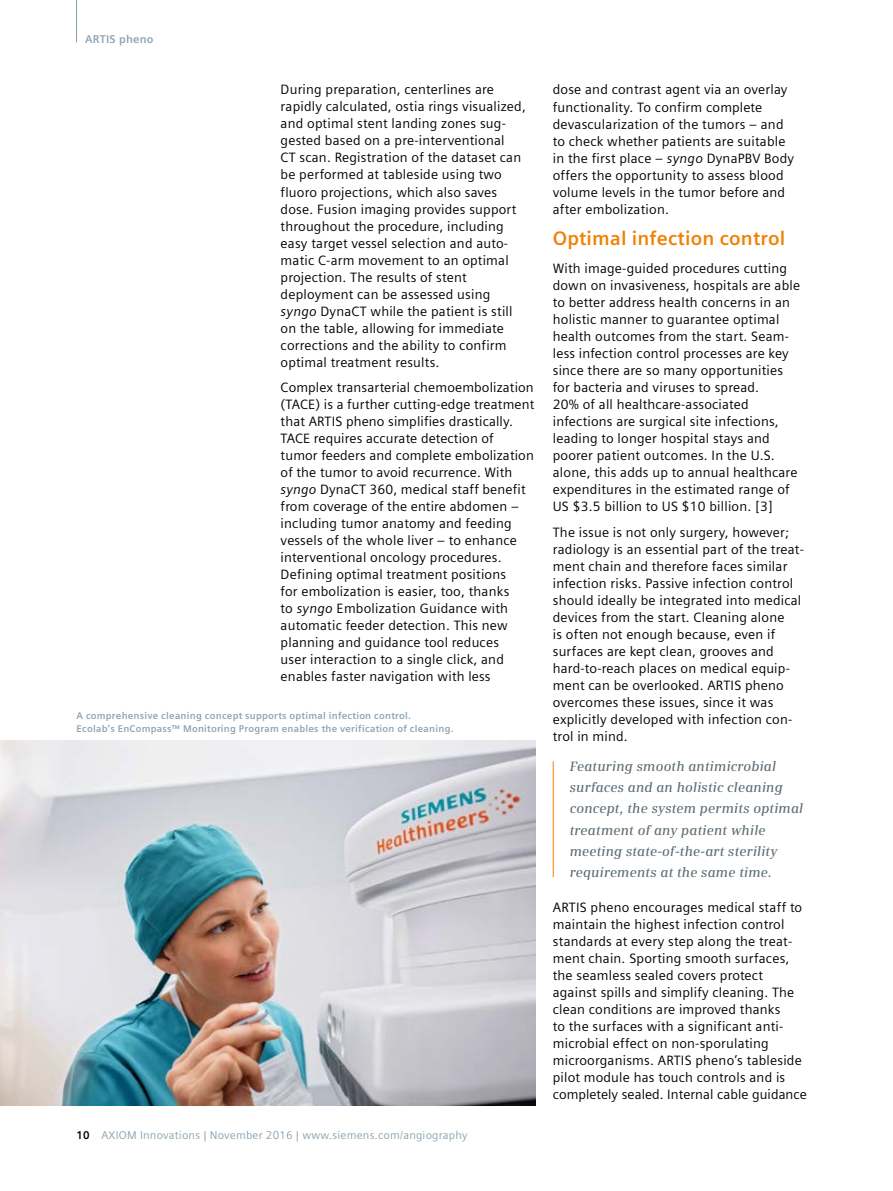
<style>
.page{position:relative;width:893px;height:1191px;background:#fff}
.page>*{position:absolute;margin:0;border:0;box-sizing:border-box;transform-origin:0 0}
.t1{font:700 19.5px "Siemens Sans";letter-spacing:.01em;color:#f08100}
.t2{font:13.5px/17px "Siemens Sans";letter-spacing:.015em;color:#000}
.t3{font:italic 600 13.5px/21.3px "Siemens Serif";letter-spacing:.015em;color:#5f6d75}
.t4{font:11.25px "Siemens Sans";letter-spacing:.02em;color:#8ca3b0}
.t5{font:700 11.25px "Siemens Sans";letter-spacing:.02em;color:#8ca3b0}
.t6{font:700 9.75px/12.8px "Siemens Sans";letter-spacing:.025em;color:#8ca3b0}
.s1{font-style:italic}
.s2{font-weight:700;color:#000}
</style>
<div class="page">
<hr style="left:553px;top:761px;width:1px;height:116px;background:#f08100">
<img style="left:0;top:740px;width:536px;height:366px">
<hr style="left:76px;top:0;width:1px;height:43px;background:#8ca3b0">
<p class="t5" style="left:85px;top:32px;width:70px">ARTIS pheno</p>
<p class="t2" style="left:281px;top:81px;width:247px">During preparation, centerlines are rapidly calculated, ostia rings visualized, and optimal stent landing zones sug&shy;gested based on a pre-interventional<br>CT scan. Registration of the dataset can be performed at tableside using two fluoro projections, which also saves dose. Fusion imaging provides support throughout the procedure, including easy target vessel selection and auto&shy;matic C-arm movement to an optimal projection. The results of stent deployment can be assessed using <span class="s1">syngo</span> DynaCT while the patient is still on the table, allowing for immediate corrections and the ability to confirm optimal treatment results.</p>
<p class="t2" style="left:281px;top:379px;width:255px">Complex transarterial chemoembolization (TACE) is a further cutting-edge treatment that ARTIS pheno simplifies drastically.<br>TACE requires accurate detection of<br>tumor feeders and complete embolization of the tumor to avoid recurrence. With <span class="s1">syngo</span> DynaCT 360, medical staff benefit from coverage of the entire abdomen – including tumor anatomy and feeding vessels of the whole liver – to enhance interventional oncology procedures.<br>Defining optimal treatment positions<br>for embolization is easier, too, thanks<br>to <span class="s1">syngo</span> Embolization Guidance with automatic feeder detection. This new planning and guidance tool reduces<br>user interaction to a single click, and enables faster navigation with less</p>
<p class="t6" style="left:77px;top:709px;width:379px">A comprehensive cleaning concept supports optimal infection control.<br>Ecolab’s EnCompass™ Monitoring Program enables the verification of cleaning.</p>
<p class="t4" style="left:77px;top:1129px;width:392px"><span class="s2">10</span> AXIOM Innovations | November 2016 | www.siemens.com/angiography</p>
<p class="t2" style="left:553px;top:81px;width:243px">dose and contrast agent via an overlay functionality. To confirm complete devascularization of the tumors – and to check whether patients are suitable in the first place – <span class="s1">syngo</span> DynaPBV Body offers the opportunity to assess blood volume levels in the tumor before and after embolization.</p>
<h1 class="t1" style="left:553px;top:228px;width:234px">Optimal infection control</h1>
<p class="t2" style="left:553px;top:260px;width:249px">With image-guided procedures cutting down on invasiveness, hospitals are able to better address health concerns in an holistic manner to guarantee optimal health outcomes from the start. Seam&shy;less infection control processes are key since there are so many opportunities for bacteria and viruses to spread.<br>20% of all healthcare-associated infections are surgical site infections, leading to longer hospital stays and poorer patient outcomes. In the U.S. alone, this adds up to annual healthcare expenditures in the estimated range of US $3.5 billion to US $10 billion. [3]</p>
<p class="t2" style="left:553px;top:524px;width:253px">The issue is not only surgery, however; radiology is an essential part of the treat&shy;ment chain and therefore faces similar infection risks. Passive infection control should ideally be integrated into medical devices from the start. Cleaning alone<br>is often not enough because, even if surfaces are kept clean, grooves and hard-to-reach places on medical equip&shy;ment can be overlooked. ARTIS pheno overcomes these issues, since it was explicitly developed with infection con&shy;trol in mind.</p>
<p class="t3" style="left:570px;top:755px;width:235px">Featuring smooth antimicrobial surfaces and an holistic cleaning concept, the system permits optimal treatment of any patient while meeting state-of-the-art sterility requirements at the same time.</p>
<p class="t2" style="left:553px;top:899px;width:256px">ARTIS pheno encourages medical staff to maintain the highest infection control standards at every step along the treat&shy;ment chain. Sporting smooth surfaces, the seamless sealed covers protect against spills and simplify cleaning. The clean conditions are improved thanks<br>to the surfaces with a significant anti&shy;microbial effect on non-sporulating microorganisms. ARTIS pheno’s tableside pilot module has touch controls and is completely sealed. Internal cable guidance</p>
</div>
